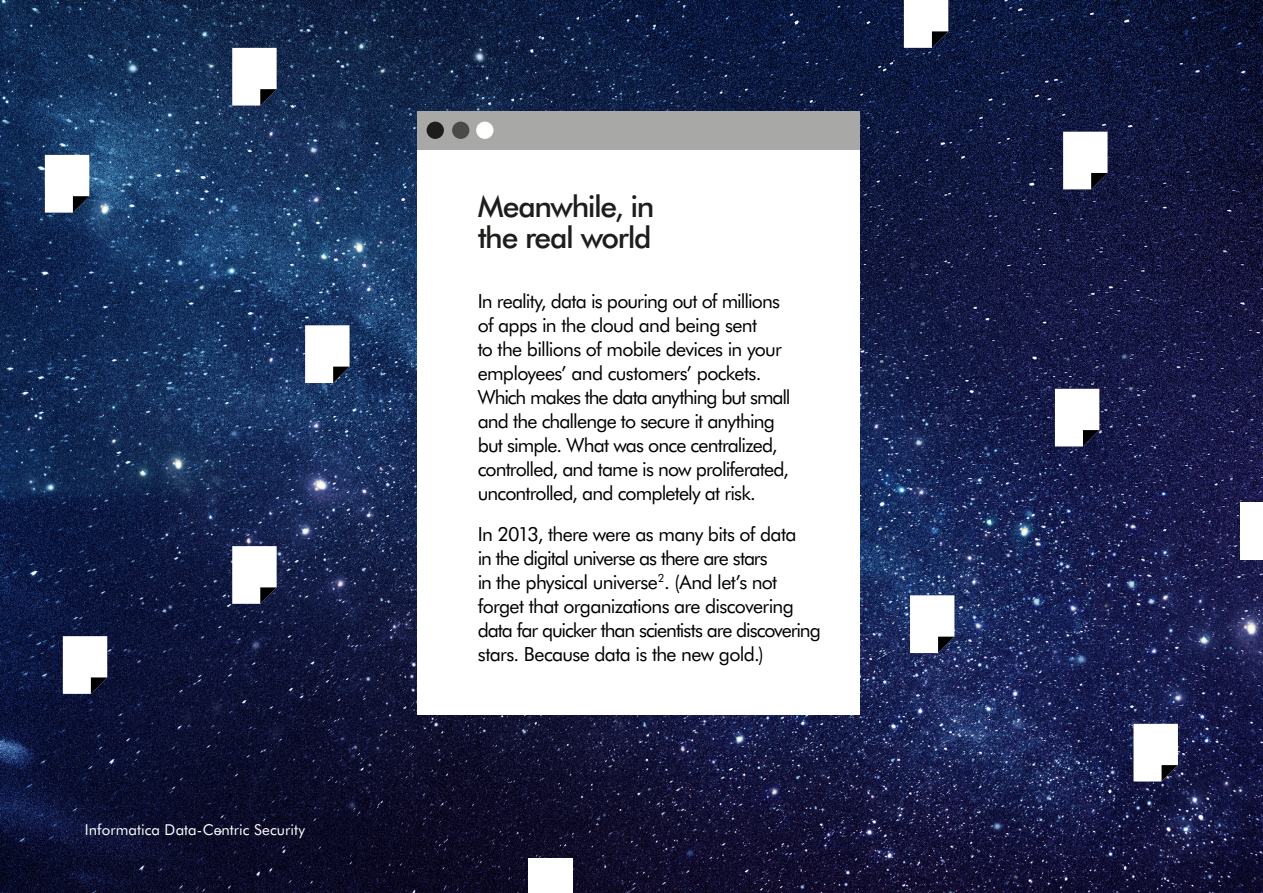
<style>
.page{position:relative;width:1263px;height:893px;background:#fff}
.page>*{position:absolute;margin:0;border:0;box-sizing:border-box;transform-origin:0 0}
.t1{font:500 30px/31.5px "Futura BT";letter-spacing:-.05em;color:#1d1d1b}
.t2{font:19.5px/24px "Futura BT";letter-spacing:-.045em;color:#000}
.t3{font:15px "Futura BT";letter-spacing:.005em;color:#fff}
</style>
<div class="page">
<img style="left:0;top:0;width:1263px;height:893px">
<div style="left:417px;top:150px;width:443px;height:565px;background:#fff"></div>
<div style="left:417px;top:111px;width:443px;height:39px;background:#a8a8a7"></div>
<div style="left:452px;top:122px;width:17px;height:17px;background:#4a4a49;border-radius:50%"></div>
<div style="left:427px;top:122px;width:17px;height:17px;background:#1d1d1b;border-radius:50%"></div>
<div style="left:476px;top:122px;width:17px;height:17px;background:#fff;border-radius:50%"></div>
<svg style="left:232px;top:546px;width:45px;height:58px"></svg>
<svg style="left:305px;top:325px;width:44px;height:58px"></svg>
<svg style="left:1063px;top:132px;width:44px;height:57px"></svg>
<svg style="left:45px;top:155px;width:44px;height:58px"></svg>
<svg style="left:910px;top:595px;width:44px;height:58px"></svg>
<div style="left:1241px;top:502px;width:22px;height:57px;background:#fff"></div>
<div style="left:529px;top:859px;width:44px;height:34px;background:#fff"></div>
<svg style="left:904px;top:0;width:44px;height:48px"></svg>
<svg style="left:1133px;top:724px;width:45px;height:57px"></svg>
<svg style="left:63px;top:636px;width:44px;height:58px"></svg>
<svg style="left:232px;top:48px;width:45px;height:58px"></svg>
<svg style="left:1055px;top:389px;width:44px;height:57px"></svg>
<p class="t3" style="left:85px;top:821px;width:222px">Informatica Data-Centric Security</p>
<h1 class="t1" style="left:478px;top:190px;width:178px">Meanwhile, in the real world</h1>
<p class="t2" style="left:478px;top:288px;width:314px">In reality, data is pouring out of millions of apps in the cloud and being sent<br>to the billions of mobile devices in your employees’ and customers’ pockets.<br>Which makes the data anything but small and the challenge to secure it anything but simple. What was once centralized, controlled, and tame is now proliferated, uncontrolled, and completely at risk.</p>
<p class="t2" style="left:478px;top:521px;width:345px">In 2013, there were as many bits of data<br>in the digital universe as there are stars<br>in the physical universe<sup>2</sup>. (And let’s not forget that organizations are discovering data far quicker than scientists are discovering stars. Because data is the new gold.)</p>
</div>
